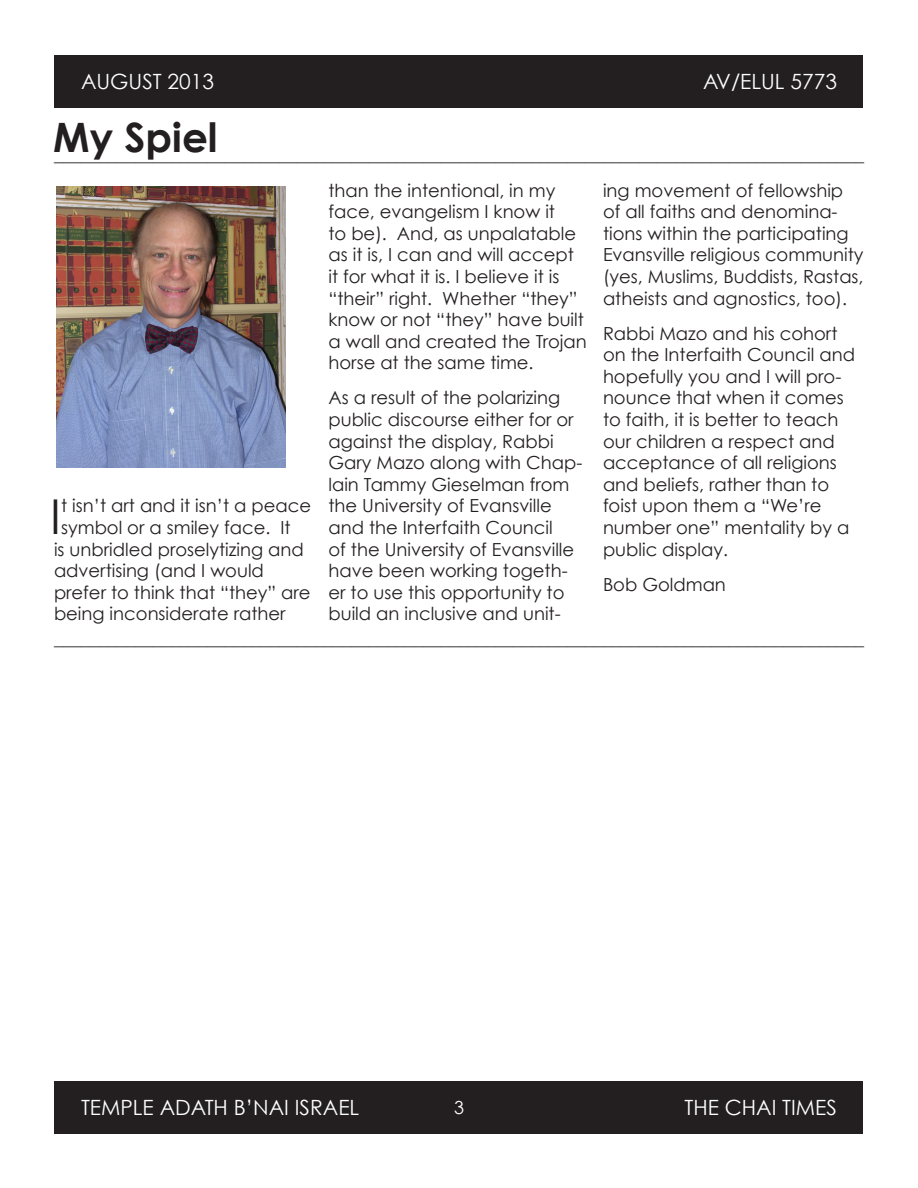
<style>
.page{position:relative;width:918px;height:1188px;background:#fff}
.page>*{position:absolute;margin:0;border:0;box-sizing:border-box;transform-origin:0 0}
.Article_First_Paragr{font:48px "Century Gothic";color:#231f20}
.t1{font:700 40.5px "Century Gothic";color:#231f20}
.t2{font:21px "Century Gothic";color:#fff}
.Article_First_Paragr-2{font:18px/21.6px "Century Gothic";color:#231f20}
.t3{font:18px "Century Gothic";color:#fff}
</style>
<div class="page">
<div style="left:55px;top:55px;width:808px;height:53px;background:#231f20"></div>
<div style="left:55px;top:1081px;width:808px;height:53px;background:#231f20"></div>
<img style="left:56px;top:186px;width:230px;height:282px">
<p class="t2" style="left:81px;top:69px;width:135px">AUGUST 2013</p>
<p class="t2" style="left:703px;top:69px;width:135px">AV/ELUL 5773</p>
<p class="t1" style="left:53px;top:112px;width:166px">My Spiel</p>
<p class="Article_First_Paragr-2" style="left:54px;top:143px;width:811px">__________________________________________________________________________________________</p>
<p class="Article_First_Paragr" style="left:50px;top:487px;width:12px">I</p>
<p class="Article_First_Paragr-2" style="left:61px;top:495px;width:252px">t isn’t art and it isn’t a peace</p>
<p class="Article_First_Paragr-2" style="left:61px;top:516px;width:231px">symbol or a smiley face. It</p>
<p class="Article_First_Paragr-2" style="left:54px;top:538px;width:251px">is unbridled proselytizing and</p>
<p class="Article_First_Paragr-2" style="left:54px;top:560px;width:211px">advertising (and I would</p>
<p class="Article_First_Paragr-2" style="left:54px;top:581px;width:258px">prefer to think that “they” are</p>
<p class="Article_First_Paragr-2" style="left:54px;top:603px;width:233px">being inconsiderate rather</p>
<p class="Article_First_Paragr-2" style="left:328px;top:179px;width:260px">than the intentional, in my face, evangelism I know it<br>to be). And, as unpalatable as it is, I can and will accept it for what it is. I believe it is “their” right. Whether “they” know or not “they” have built a wall and created the Trojan horse at the same time.</p>
<p class="Article_First_Paragr-2" style="left:328px;top:387px;width:255px">As a result of the polarizing public discourse either for or against the display, Rabbi<br>Gary Mazo along with Chap&shy;lain Tammy Gieselman from the University of Evansville and the Interfaith Council<br>of the University of Evansville have been working togeth&shy;er to use this opportunity to build an inclusive and unit-</p>
<p class="Article_First_Paragr-2" style="left:603px;top:179px;width:262px">ing movement of fellowship of all faiths and denomina&shy;tions within the participating<br>Evansville religious community (yes, Muslims, Buddists, Rastas, atheists and agnostics, too).</p>
<p class="Article_First_Paragr-2" style="left:603px;top:322px;width:254px">Rabbi Mazo and his cohort on the Interfaith Council and hopefully you and I will pro&shy;nounce that when it comes to faith, it is better to teach our children a respect and acceptance of all religions and beliefs, rather than to foist upon them a “We’re number one” mentality by a public display.</p>
<p class="Article_First_Paragr-2" style="left:603px;top:573px;width:124px">Bob Goldman</p>
<p class="Article_First_Paragr-2" style="left:54px;top:627px;width:811px">__________________________________________________________________________________________</p>
<p class="t2" style="left:81px;top:1094px;width:280px">TEMPLE ADATH B’NAI ISRAEL</p>
<p class="t3" style="left:454px;top:1096px;width:11px">3</p>
<p class="t2" style="left:684px;top:1094px;width:154px">THE CHAI TIMES</p>
</div>
